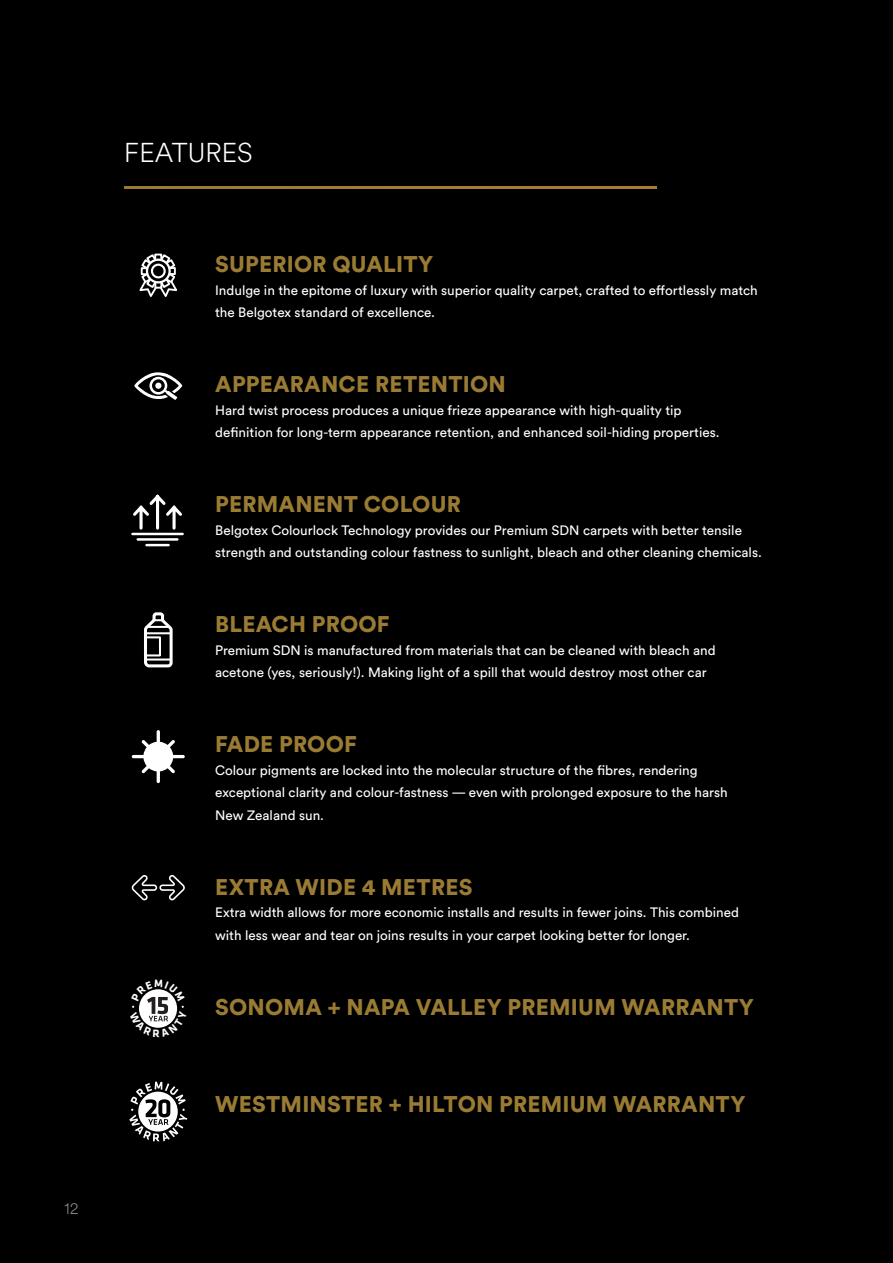
<style>
.page{position:relative;width:893px;height:1263px;background:#000}
.page>*{position:absolute;margin:0;border:0;box-sizing:border-box;transform-origin:0 0}
.t1{font:300 27px "Circular Air";color:#fff}
.t2{font:900 22.5px "Circular Std";letter-spacing:.01em;color:#9a7b33}
.t3{font:300 15px "Circular Air";color:#939598}
.t4{font:13.5px/22.5px "Circular Std";color:#fff}
</style>
<div class="page">
<hr style="left:124px;top:187px;width:533px;height:2px;background:#a27c34">
<svg style="left:132px;top:730px;width:53px;height:53px"></svg>
<div style="left:146px;top:744px;width:25px;height:25px;background:#fff;border-radius:50%"></div>
<svg style="left:132px;top:875px;width:53px;height:25px"></svg>
<svg style="left:144px;top:612px;width:29px;height:56px"></svg>
<hr style="left:148px;top:626px;width:20px;height:2px;background:#fff">
<hr style="left:147px;top:632px;width:23px;height:2px;background:#fff">
<hr style="left:147px;top:658px;width:23px;height:2px;background:#fff">
<div style="left:146px;top:636px;width:15px;height:20px;border:2px solid #fff"></div>
<hr style="left:132px;top:533px;width:51px;height:2px;background:#fff">
<hr style="left:138px;top:538px;width:39px;height:3px;background:#fff">
<hr style="left:146px;top:544px;width:23px;height:2px;background:#fff">
<svg style="left:133px;top:494px;width:49px;height:36px"></svg>
<svg style="left:129px;top:1082px;width:58px;height:59px"></svg>
<svg style="left:139px;top:253px;width:38px;height:44px"></svg>
<svg style="left:134px;top:372px;width:48px;height:28px"></svg>
<svg style="left:132px;top:989px;width:52px;height:39px"></svg>
<p class="t3" style="left:64px;top:1199px;width:15px">12</p>
<h1 class="t1" style="left:124px;top:134px;width:130px">FEATURES</h1>
<h2 class="t2" style="left:215px;top:249px;width:220px">SUPERIOR QUALITY</h2>
<p class="t4" style="left:215px;top:279px;width:544px">Indulge in the epitome of luxury with superior quality carpet, crafted to effortlessly match the Belgotex standard of excellence.</p>
<h2 class="t2" style="left:215px;top:369px;width:292px">APPEARANCE RETENTION</h2>
<p class="t4" style="left:215px;top:399px;width:506px">Hard twist process produces a unique frieze appearance with high-quality tip definition for long-term appearance retention, and enhanced soil-hiding properties.</p>
<h2 class="t2" style="left:215px;top:489px;width:247px">PERMANENT COLOUR</h2>
<p class="t4" style="left:215px;top:519px;width:548px">Belgotex Colourlock Technology provides our Premium SDN carpets with better tensile strength and outstanding colour fastness to sunlight, bleach and other cleaning chemicals.</p>
<h2 class="t2" style="left:215px;top:609px;width:176px">BLEACH PROOF</h2>
<p class="t4" style="left:215px;top:639px;width:502px">Premium SDN is manufactured from materials that can be cleaned with bleach and acetone (yes, seriously!). Making light of a spill that would destroy most other car</p>
<h2 class="t2" style="left:215px;top:729px;width:143px">FADE PROOF</h2>
<p class="t4" style="left:215px;top:759px;width:514px">Colour pigments are locked into the molecular structure of the fibres, rendering exceptional clarity and colour-fastness — even with prolonged exposure to the harsh<br>New Zealand sun.</p>
<h2 class="t2" style="left:215px;top:872px;width:259px">EXTRA WIDE 4 METRES</h2>
<p class="t4" style="left:215px;top:901px;width:525px">Extra width allows for more economic installs and results in fewer joins. This combined with less wear and tear on joins results in your carpet looking better for longer.</p>
<h2 class="t2" style="left:215px;top:992px;width:540px">SONOMA + NAPA VALLEY PREMIUM WARRANTY</h2>
<h2 class="t2" style="left:215px;top:1089px;width:532px">WESTMINSTER + HILTON PREMIUM WARRANTY</h2>
</div>
